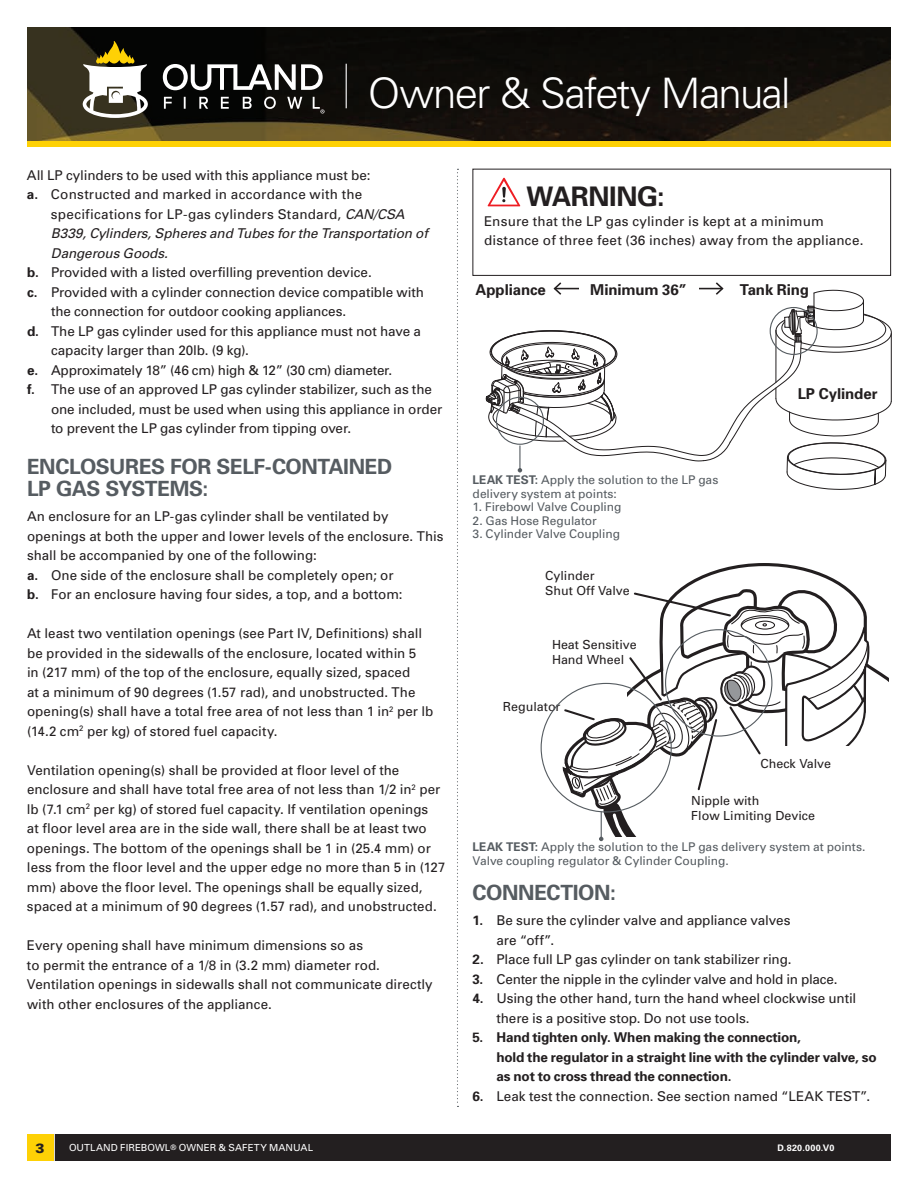
<style>
.page{position:relative;width:918px;height:1188px;background:#fff}
.page>*{position:absolute;margin:0;border:0;box-sizing:border-box;transform-origin:0 0}
.t1{font:300 42px "Univers";letter-spacing:-.04em;color:#fff}
.t2{font:700 27px "Univers";letter-spacing:-.015em;color:#231f20}
.t3{font:700 21px/21.8px "Univers";letter-spacing:-.02em;color:#565c61}
.t4{font:700 15px "Univers";letter-spacing:-.01em;color:#231f20}
.t5{font:13.5px/19.5px "Univers";color:#231f20}
.t6{font:700 13.5px/19.5px "Univers";letter-spacing:-.015em;color:#231f20}
.t7{font:13.5px "Univers";letter-spacing:-.02em;color:#231f20}
.t8{font:italic 13.5px "Univers";letter-spacing:-.01em;color:#231f20}
.t9{font:900 13.5px "Univers";color:#231f20}
.t10{font:12.45px/15px "Univers";color:#231f20}
.t11{font:12px/13.5px "Univers";letter-spacing:-.005em;color:#565c61}
.t12{font:9.75px "Univers";letter-spacing:.01em;color:#fff}
.t13{font:700 9px "Univers";letter-spacing:.04em;color:#fff}
.s1{font-weight:700}
.s2{font-style:italic}
</style>
<div class="page">
<div style="left:27px;top:1134px;width:864px;height:27px;background:#231f20"></div>
<hr style="left:53px;top:1133px;width:2px;height:30px;background:#fff">
<img style="left:27px;top:27px;width:864px;height:115px">
<div style="left:27px;top:142px;width:864px;height:5px;background:#fed105"></div>
<svg style="left:83px;top:41px;width:65px;height:76px"></svg>
<svg style="left:163px;top:64px;width:160px;height:26px"></svg>
<svg style="left:164px;top:97px;width:161px;height:17px;background:#2c2c2a"></svg>
<div style="left:27px;top:1134px;width:26px;height:27px;background:#fed105"></div>
<hr style="left:346px;top:64px;width:1px;height:44px;background:#fff">
<div style="left:472px;top:169px;width:419px;height:107px;border:1px solid #231f20"></div>
<svg style="left:488px;top:178px;width:32px;height:28px"></svg>
<svg style="left:457px;top:169px;width:1px;height:938px"></svg>
<svg style="left:560px;top:563px;width:329px;height:279px"></svg>
<svg style="left:485px;top:282px;width:407px;height:208px"></svg>
<h1 class="t1" style="left:368px;top:68px;width:424px">Owner &amp; Safety Manual</h1>
<p class="t5" style="left:27px;top:165px;width:345px">All LP cylinders to be used with this appliance must be:</p>
<p class="t5" style="left:27px;top:184px;width:337px"><span class="s1">a.</span> Constructed and marked in accordance with the</p>
<p class="t5" style="left:51px;top:204px;width:355px">specifications for LP-gas cylinders Standard, <span class="s2">CAN/CSA</span></p>
<p class="t8" style="left:51px;top:225px;width:378px">B339, Cylinders, Spheres and Tubes for the Transportation of</p>
<p class="t8" style="left:51px;top:244px;width:119px">Dangerous Goods.</p>
<p class="t5" style="left:27px;top:262px;width:346px"><span class="s1">b.</span> Provided with a listed overfilling prevention device.</p>
<p class="t5" style="left:27px;top:282px;width:399px"><span class="s1">c.</span> Provided with a cylinder connection device compatible with</p>
<p class="t5" style="left:51px;top:301px;width:297px">the connection for outdoor cooking appliances.</p>
<p class="t5" style="left:27px;top:321px;width:396px"><span class="s1">d.</span> The LP gas cylinder used for this appliance must not have a</p>
<p class="t5" style="left:51px;top:340px;width:199px">capacity larger than 20lb. (9 kg).</p>
<p class="t7" style="left:27px;top:361px;width:367px"><span class="s1">e.</span> Approximately 18” (46 cm) high &amp; 12” (30 cm) diameter.</p>
<p class="t5" style="left:27px;top:379px;width:406px"><span class="s1">f.</span> The use of an approved LP gas cylinder stabilizer, such as the</p>
<p class="t5" style="left:51px;top:399px;width:393px">one included, must be used when using this appliance in order</p>
<p class="t5" style="left:51px;top:418px;width:302px">to prevent the LP gas cylinder from tipping over.</p>
<h3 class="t3" style="left:27px;top:455px;width:367px">ENCLOSURES FOR SELF-CONTAINED<br>LP GAS SYSTEMS:</h3>
<p class="t5" style="left:27px;top:506px;width:418px">An enclosure for an LP-gas cylinder shall be ventilated by openings at both the upper and lower levels of the enclosure. This shall be accompanied by one of the following:<br><span class="s1">a.</span> One side of the enclosure shall be completely open; or<br><span class="s1">b.</span> For an enclosure having four sides, a top, and a bottom:</p>
<p class="t5" style="left:27px;top:623px;width:408px">At least two ventilation openings (see Part IV, Definitions) shall be provided in the sidewalls of the enclosure, located within 5<br>in (217 mm) of the top of the enclosure, equally sized, spaced<br>at a minimum of 90 degrees (1.57 rad), and unobstructed. The opening(s) shall have a total free area of not less than 1 in<sup>2</sup> per lb (14.2 cm<sup>2</sup> per kg) of stored fuel capacity.</p>
<p class="t5" style="left:27px;top:760px;width:420px">Ventilation opening(s) shall be provided at floor level of the enclosure and shall have total free area of not less than 1/2 in<sup>2</sup> per lb (7.1 cm<sup>2</sup> per kg) of stored fuel capacity. If ventilation openings<br>at floor level area are in the side wall, there shall be at least two openings. The bottom of the openings shall be 1 in (25.4 mm) or less from the floor level and the upper edge no more than 5 in (127 mm) above the floor level. The openings shall be equally sized, spaced at a minimum of 90 degrees (1.57 rad), and unobstructed.</p>
<p class="t5" style="left:27px;top:935px;width:407px">Every opening shall have minimum dimensions so as<br>to permit the entrance of a 1/8 in (3.2 mm) diameter rod.<br>Ventilation openings in sidewalls shall not communicate directly with other enclosures of the appliance.</p>
<h2 class="t2" style="left:527px;top:179px;width:139px">WARNING:</h2>
<p class="t5" style="left:484px;top:211px;width:381px">Ensure that the LP gas cylinder is kept at a minimum distance of three feet (36 inches) away from the appliance.</p>
<p class="t4" style="left:476px;top:280px;width:72px">Appliance</p>
<p class="t4" style="left:590px;top:280px;width:98px">Minimum 36”</p>
<p class="t4" style="left:740px;top:280px;width:71px">Tank Ring</p>
<p class="t11" style="left:473px;top:473px;width:247px"><span class="s1">LEAK TEST:</span> Apply the solution to the LP gas delivery system at points:</p>
<p class="t11" style="left:473px;top:500px;width:150px">1. Firebowl Valve Coupling</p>
<p class="t11" style="left:473px;top:514px;width:126px">2. Gas Hose Regulator</p>
<p class="t11" style="left:473px;top:527px;width:149px">3. Cylinder Valve Coupling</p>
<p class="t10" style="left:545px;top:568px;width:86px">Cylinder<br>Shut Off Valve</p>
<p class="t10" style="left:552px;top:637px;width:86px">Heat Sensitive<br>Hand Wheel</p>
<p class="t10" style="left:503px;top:698px;width:59px">Regulator</p>
<p class="t4" style="left:798px;top:384px;width:81px">LP Cylinder</p>
<p class="t10" style="left:760px;top:756px;width:72px">Check Valve</p>
<p class="t10" style="left:691px;top:793px;width:125px">Nipple with<br>Flow Limiting Device</p>
<p class="t11" style="left:473px;top:840px;width:394px"><span class="s1">LEAK TEST:</span> Apply the solution to the LP gas delivery system at points.<br>Valve coupling regulator &amp; Cylinder Coupling.</p>
<h3 class="t3" style="left:472px;top:881px;width:145px">CONNECTION:</h3>
<p class="t5" style="left:496px;top:910px;width:296px;text-indent:-24px"><span class="s1">1.</span> Be sure the cylinder valve and appliance valves are “off”.</p>
<p class="t5" style="left:472px;top:949px;width:321px"><span class="s1">2.</span> Place full LP gas cylinder on tank stabilizer ring.</p>
<p class="t7" style="left:472px;top:970px;width:367px"><span class="s1">3.</span> Center the nipple in the cylinder valve and hold in place.</p>
<p class="t5" style="left:496px;top:988px;width:361px;text-indent:-24px"><span class="s1">4.</span> Using the other hand, turn the hand wheel clockwise until there is a positive stop. Do not use tools.</p>
<p class="t6" style="left:496px;top:1027px;width:382px;text-indent:-24px">5. Hand tighten only. When making the connection,<br>hold the regulator in a straight line with the cylinder valve, so as not to cross thread the connection.</p>
<p class="t5" style="left:472px;top:1086px;width:399px"><span class="s1">6.</span> Leak test the connection. See section named “LEAK TEST”.</p>
<p class="t9" style="left:36px;top:1140px;width:11px">3</p>
<p class="t12" style="left:69px;top:1142px;width:246px">OUTLAND FIREBOWL<sup>®</sup> OWNER &amp; SAFETY MANUAL</p>
<p class="t13" style="left:777px;top:1142px;width:59px">D.820.000.V0</p>
</div>
